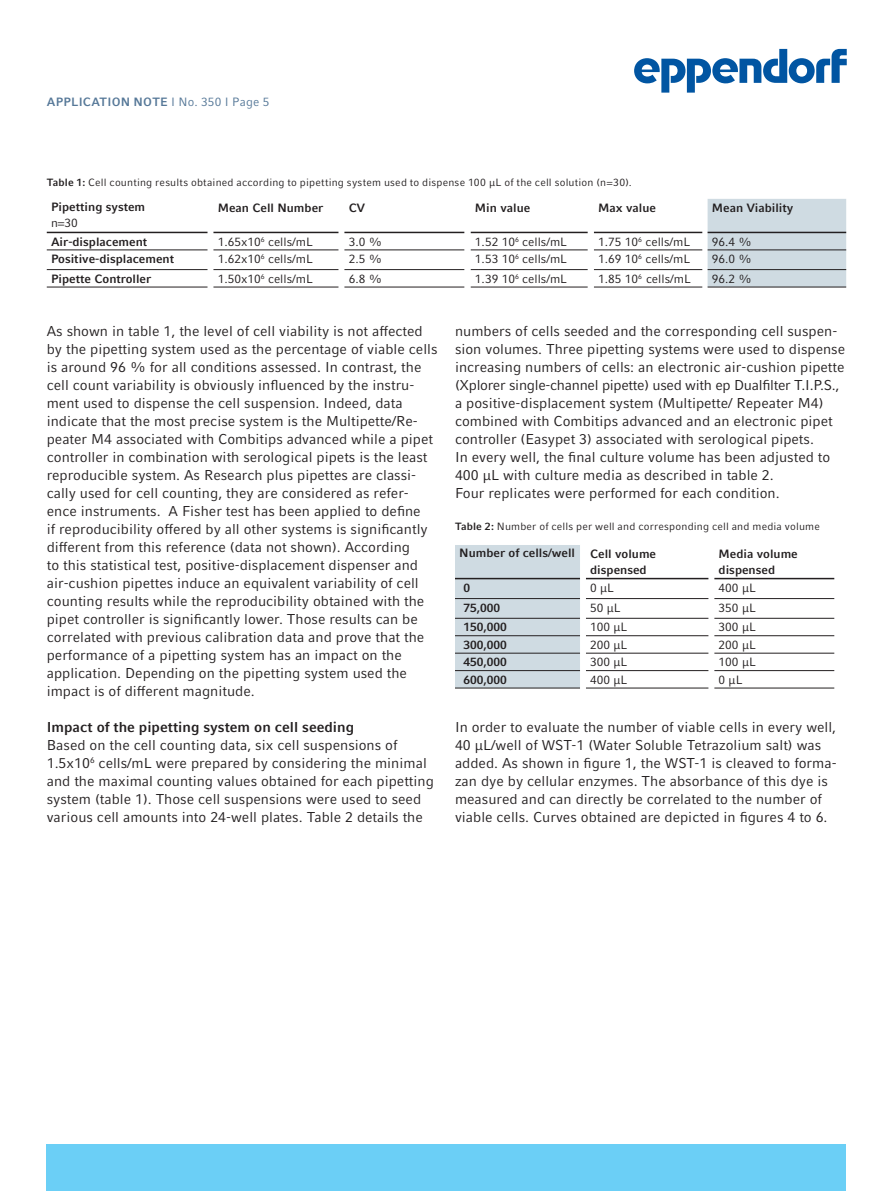
<style>
.page{position:relative;width:893px;height:1191px;background:#fff}
.page>*{position:absolute;margin:0;border:0;box-sizing:border-box;transform-origin:0 0}
.t1{font:14.25px/18px "Compatil Factfor Eppendorf";color:#231f20}
.t2{font:700 14.25px "Compatil Factfor Eppendorf";color:#231f20}
.t3{font:12px "Compatil Factfor Eppendorf";color:#231f20}
.t4{font:700 12px/16.2px "Compatil Factfor Eppendorf";color:#231f20}
.t5{font:700 12px "Compatil Factfor Eppendorf";letter-spacing:.015em;color:#567898}
.t6{font:10.5px "Compatil Factfor Eppendorf";letter-spacing:.02em;color:#231f20}
.s1{font-weight:400}
.s2{font-weight:700}
</style>
<div class="page">
<div style="left:47px;top:1144px;width:799px;height:47px;background:#6bcff6"></div>
<svg style="left:634px;top:49px;width:213px;height:44px"></svg>
<div style="left:708px;top:199px;width:138px;height:88px;background:#cfdbe2"></div>
<hr style="left:47px;top:249px;width:160px;height:1px;background:#231f20">
<hr style="left:213px;top:249px;width:125px;height:1px;background:#231f20">
<hr style="left:344px;top:249px;width:120px;height:1px;background:#231f20">
<hr style="left:471px;top:249px;width:117px;height:1px;background:#231f20">
<hr style="left:594px;top:249px;width:108px;height:1px;background:#231f20">
<hr style="left:708px;top:249px;width:138px;height:1px;background:#231f20">
<hr style="left:47px;top:269px;width:160px;height:1px;background:#231f20">
<hr style="left:213px;top:269px;width:125px;height:1px;background:#231f20">
<hr style="left:344px;top:269px;width:120px;height:1px;background:#231f20">
<hr style="left:471px;top:269px;width:117px;height:1px;background:#231f20">
<hr style="left:594px;top:269px;width:108px;height:1px;background:#231f20">
<hr style="left:708px;top:269px;width:138px;height:1px;background:#231f20">
<hr style="left:47px;top:287px;width:160px;height:1px;background:#231f20">
<hr style="left:213px;top:287px;width:125px;height:1px;background:#231f20">
<hr style="left:344px;top:287px;width:120px;height:1px;background:#231f20">
<hr style="left:471px;top:287px;width:117px;height:1px;background:#231f20">
<hr style="left:594px;top:287px;width:108px;height:1px;background:#231f20">
<hr style="left:708px;top:287px;width:138px;height:1px;background:#231f20">
<hr style="left:47px;top:232px;width:160px;height:1px;background:#231f20">
<hr style="left:213px;top:232px;width:125px;height:1px;background:#231f20">
<hr style="left:344px;top:232px;width:120px;height:1px;background:#231f20">
<hr style="left:471px;top:232px;width:117px;height:1px;background:#231f20">
<hr style="left:594px;top:232px;width:108px;height:1px;background:#231f20">
<hr style="left:708px;top:232px;width:138px;height:1px;background:#231f20">
<div style="left:455px;top:545px;width:125px;height:142px;background:#cfdbe2"></div>
<hr style="left:455px;top:598px;width:125px;height:1px;background:#231f20">
<hr style="left:586px;top:598px;width:122px;height:1px;background:#231f20">
<hr style="left:714px;top:598px;width:120px;height:1px;background:#231f20">
<hr style="left:455px;top:618px;width:125px;height:1px;background:#231f20">
<hr style="left:586px;top:618px;width:122px;height:1px;background:#231f20">
<hr style="left:714px;top:618px;width:120px;height:1px;background:#231f20">
<hr style="left:455px;top:635px;width:125px;height:1px;background:#231f20">
<hr style="left:586px;top:635px;width:122px;height:1px;background:#231f20">
<hr style="left:714px;top:635px;width:120px;height:1px;background:#231f20">
<hr style="left:455px;top:653px;width:125px;height:1px;background:#231f20">
<hr style="left:586px;top:653px;width:122px;height:1px;background:#231f20">
<hr style="left:714px;top:653px;width:120px;height:1px;background:#231f20">
<hr style="left:455px;top:670px;width:125px;height:1px;background:#231f20">
<hr style="left:586px;top:670px;width:122px;height:1px;background:#231f20">
<hr style="left:714px;top:670px;width:120px;height:1px;background:#231f20">
<hr style="left:455px;top:687px;width:125px;height:1px;background:#231f20">
<hr style="left:586px;top:687px;width:122px;height:1px;background:#231f20">
<hr style="left:714px;top:687px;width:120px;height:1px;background:#231f20">
<hr style="left:455px;top:578px;width:125px;height:1px;background:#231f20">
<hr style="left:586px;top:578px;width:122px;height:1px;background:#231f20">
<hr style="left:714px;top:578px;width:120px;height:1px;background:#231f20">
<p class="t5" style="left:47px;top:95px;width:224px">APPLICATION NOTE <span class="s1">I No. 350 I Page 5</span></p>
<p class="t6" style="left:47px;top:177px;width:587px"><span class="s2">Table 1:</span> Cell counting results obtained according to pipetting system used to dispense 100 µL of the cell solution (n=30).</p>
<p class="t4" style="left:51px;top:198px;width:96px">Pipetting system</p>
<p class="t3" style="left:51px;top:215px;width:28px">n=30</p>
<p class="t4" style="left:218px;top:200px;width:107px">Mean Cell Number</p>
<p class="t4" style="left:349px;top:200px;width:18px">CV</p>
<p class="t4" style="left:475px;top:200px;width:57px">Min value</p>
<p class="t4" style="left:598px;top:200px;width:59px">Max value</p>
<p class="t4" style="left:712px;top:200px;width:83px">Mean Viability</p>
<p class="t4" style="left:51px;top:233px;width:98px">Air-displacement</p>
<p class="t3" style="left:218px;top:234px;width:97px">1.65x10<sup>6</sup> cells/mL</p>
<p class="t3" style="left:349px;top:234px;width:35px">3.0 %</p>
<p class="t3" style="left:475px;top:234px;width:94px">1.52 10<sup>6</sup> cells/mL</p>
<p class="t3" style="left:598px;top:234px;width:94px">1.75 10<sup>6</sup> cells/mL</p>
<p class="t3" style="left:712px;top:234px;width:42px">96.4 %</p>
<p class="t4" style="left:51px;top:251px;width:125px">Positive-displacement</p>
<p class="t3" style="left:218px;top:252px;width:97px">1.62x10<sup>6</sup> cells/mL</p>
<p class="t3" style="left:349px;top:252px;width:35px">2.5 %</p>
<p class="t3" style="left:475px;top:252px;width:94px">1.53 10<sup>6</sup> cells/mL</p>
<p class="t3" style="left:598px;top:252px;width:94px">1.69 10<sup>6</sup> cells/mL</p>
<p class="t3" style="left:712px;top:252px;width:42px">96.0 %</p>
<p class="t4" style="left:51px;top:270px;width:102px">Pipette Controller</p>
<p class="t3" style="left:218px;top:272px;width:97px">1.50x10<sup>6</sup> cells/mL</p>
<p class="t3" style="left:349px;top:272px;width:35px">6.8 %</p>
<p class="t3" style="left:475px;top:272px;width:94px">1.39 10<sup>6</sup> cells/mL</p>
<p class="t3" style="left:598px;top:272px;width:94px">1.85 10<sup>6</sup> cells/mL</p>
<p class="t3" style="left:712px;top:272px;width:42px">96.2 %</p>
<p class="t1" style="left:47px;top:322px;width:392px">As shown in table 1, the level of cell viability is not affected by the pipetting system used as the percentage of viable cells is around 96 % for all conditions assessed. In contrast, the cell count variability is obviously influenced by the instru&shy;ment used to dispense the cell suspension. Indeed, data indicate that the most precise system is the Multipette/Re&shy;peater M4 associated with Combitips advanced while a pipet controller in combination with serological pipets is the least reproducible system. As Research plus pipettes are classi&shy;cally used for cell counting, they are considered as refer&shy;ence instruments. A Fisher test has been applied to define<br>if reproducibility offered by all other systems is significantly different from this reference (data not shown). According<br>to this statistical test, positive-displacement dispenser and air-cushion pipettes induce an equivalent variability of cell counting results while the reproducibility obtained with the pipet controller is significantly lower. Those results can be correlated with previous calibration data and prove that the performance of a pipetting system has an impact on the application. Depending on the pipetting system used the impact is of different magnitude.</p>
<p class="t2" style="left:47px;top:718px;width:309px">Impact of the pipetting system on cell seeding</p>
<p class="t1" style="left:47px;top:736px;width:389px">Based on the cell counting data, six cell suspensions of 1.5x10<sup>6</sup> cells/mL were prepared by considering the minimal and the maximal counting values obtained for each pipetting system (table 1). Those cell suspensions were used to seed various cell amounts into 24-well plates. Table 2 details the</p>
<p class="t1" style="left:455px;top:322px;width:392px">numbers of cells seeded and the corresponding cell suspen&shy;sion volumes. Three pipetting systems were used to dispense increasing numbers of cells: an electronic air-cushion pipette (Xplorer single-channel pipette) used with ep Dualfilter T.I.P.S., a positive-displacement system (Multipette/ Repeater M4) combined with Combitips advanced and an electronic pipet controller (Easypet 3) associated with serological pipets.<br>In every well, the final culture volume has been adjusted to 400 µL with culture media as described in table 2.<br>Four replicates were performed for each condition.</p>
<p class="t6" style="left:455px;top:520px;width:366px"><span class="s2">Table 2:</span> Number of cells per well and corresponding cell and media volume</p>
<p class="t4" style="left:459px;top:544px;width:117px">Number of cells/well</p>
<p class="t4" style="left:590px;top:546px;width:67px">Cell volume dispensed</p>
<p class="t4" style="left:719px;top:546px;width:81px">Media volume dispensed</p>
<p class="t4" style="left:463px;top:579px;width:8px">0</p>
<p class="t3" style="left:590px;top:580px;width:25px">0 µL</p>
<p class="t3" style="left:719px;top:580px;width:39px">400 µL</p>
<p class="t4" style="left:463px;top:599px;width:38px">75,000</p>
<p class="t3" style="left:590px;top:600px;width:32px">50 µL</p>
<p class="t3" style="left:719px;top:600px;width:39px">350 µL</p>
<p class="t4" style="left:463px;top:619px;width:45px">150,000</p>
<p class="t3" style="left:590px;top:620px;width:39px">100 µL</p>
<p class="t3" style="left:719px;top:620px;width:39px">300 µL</p>
<p class="t4" style="left:463px;top:636px;width:45px">300,000</p>
<p class="t3" style="left:590px;top:638px;width:39px">200 µL</p>
<p class="t3" style="left:719px;top:638px;width:39px">200 µL</p>
<p class="t4" style="left:463px;top:654px;width:45px">450,000</p>
<p class="t3" style="left:590px;top:655px;width:39px">300 µL</p>
<p class="t3" style="left:719px;top:655px;width:39px">100 µL</p>
<p class="t4" style="left:463px;top:671px;width:45px">600,000</p>
<p class="t3" style="left:590px;top:672px;width:39px">400 µL</p>
<p class="t3" style="left:719px;top:672px;width:25px">0 µL</p>
<p class="t1" style="left:455px;top:718px;width:383px">In order to evaluate the number of viable cells in every well, 40 µL/well of WST-1 (Water Soluble Tetrazolium salt) was added. As shown in figure 1, the WST-1 is cleaved to forma&shy;zan dye by cellular enzymes. The absorbance of this dye is measured and can directly be correlated to the number of viable cells. Curves obtained are depicted in figures 4 to 6.</p>
</div>
